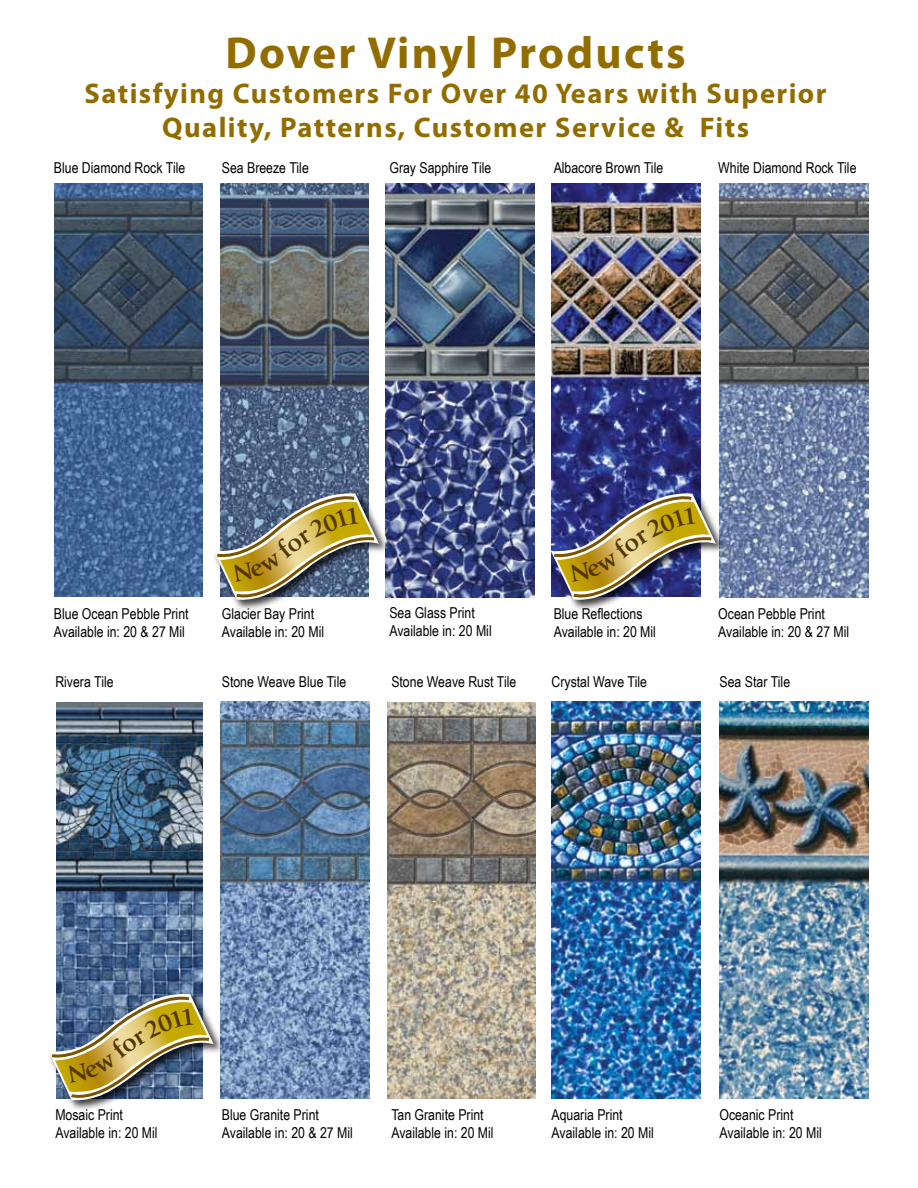
<style>
.page{position:relative;width:918px;height:1188px;background:#fff}
.page>*{position:absolute;margin:0;border:0;box-sizing:border-box;transform-origin:0 0}
.t1{font:700 45px "Myriad Pro";letter-spacing:.05em;color:#916d00}
.t2{font:700 28.5px/34.2px "Myriad Pro";letter-spacing:.05em;color:#916d00;text-align:center}
.t3{font:15px/18px "Arial Narrow";color:#000}
</style>
<div class="page">
<img style="left:720px;top:702px;width:148px;height:396px">
<img style="left:552px;top:702px;width:148px;height:396px">
<img style="left:54px;top:184px;width:149px;height:413px">
<img style="left:720px;top:184px;width:148px;height:413px">
<img style="left:386px;top:184px;width:148px;height:413px">
<img style="left:221px;top:701px;width:148px;height:397px">
<img style="left:388px;top:702px;width:148px;height:396px">
<img style="left:220px;top:184px;width:149px;height:306px">
<img style="left:552px;top:184px;width:148px;height:306px">
<img style="left:57px;top:702px;width:146px;height:289px">
<div style="left:212px;top:490px;width:178px;height:121px;background:#000;opacity:.75"></div>
<div style="left:549px;top:490px;width:178px;height:121px;background:#000;opacity:.75"></div>
<div style="left:46px;top:991px;width:179px;height:121px;background:#000;opacity:.75"></div>
<svg style="left:214px;top:491px;width:165px;height:112px"></svg>
<img style="left:551px;top:491px;width:165px;height:112px">
<svg style="left:49px;top:991px;width:165px;height:112px"></svg>
<h1 class="t1" style="left:226px;top:24px;width:462px">Dover Vinyl Products</h1>
<h2 class="t2" style="left:85px;top:75px;width:744px">Satisfying Customers For Over 40 Years with Superior<br>Quality, Patterns, Customer Service &amp; Fits</h2>
<p class="t3" style="left:389px;top:158px;width:104px">Gray Sapphire Tile</p>
<p class="t3" style="left:54px;top:158px;width:133px">Blue Diamond Rock Tile</p>
<p class="t3" style="left:222px;top:158px;width:89px">Sea Breeze Tile</p>
<p class="t3" style="left:554px;top:158px;width:111px">Albacore Brown Tile</p>
<p class="t3" style="left:718px;top:158px;width:140px">White Diamond Rock Tile</p>
<p class="t3" style="left:389px;top:603px;width:104px">Sea Glass Print<br>Available in: 20 Mil</p>
<p class="t3" style="left:54px;top:604px;width:136px">Blue Ocean Pebble Print<br>Available in: 20 &amp; 27 Mil</p>
<p class="t3" style="left:222px;top:604px;width:104px">Glacier Bay Print<br>Available in: 20 Mil</p>
<p class="t3" style="left:554px;top:604px;width:104px">Blue Reflections<br>Available in: 20 Mil</p>
<p class="t3" style="left:55px;top:672px;width:60px">Rivera Tile</p>
<p class="t3" style="left:222px;top:672px;width:126px">Stone Weave Blue Tile</p>
<p class="t3" style="left:552px;top:672px;width:97px">Crystal Wave Tile</p>
<p class="t3" style="left:391px;top:672px;width:127px">Stone Weave Rust Tile</p>
<p class="t3" style="left:718px;top:604px;width:133px">Ocean Pebble Print<br>Available in: 20 &amp; 27 Mil</p>
<p class="t3" style="left:720px;top:672px;width:72px">Sea Star Tile</p>
<p class="t3" style="left:55px;top:1105px;width:104px">Mosaic Print<br>Available in: 20 Mil</p>
<p class="t3" style="left:222px;top:1105px;width:133px">Blue Granite Print<br>Available in: 20 &amp; 27 Mil</p>
<p class="t3" style="left:391px;top:1105px;width:104px">Tan Granite Print<br>Available in: 20 Mil</p>
<p class="t3" style="left:552px;top:1105px;width:104px">Aquaria Print<br>Available in: 20 Mil</p>
<p class="t3" style="left:720px;top:1105px;width:104px">Oceanic Print<br>Available in: 20 Mil</p>
</div>
